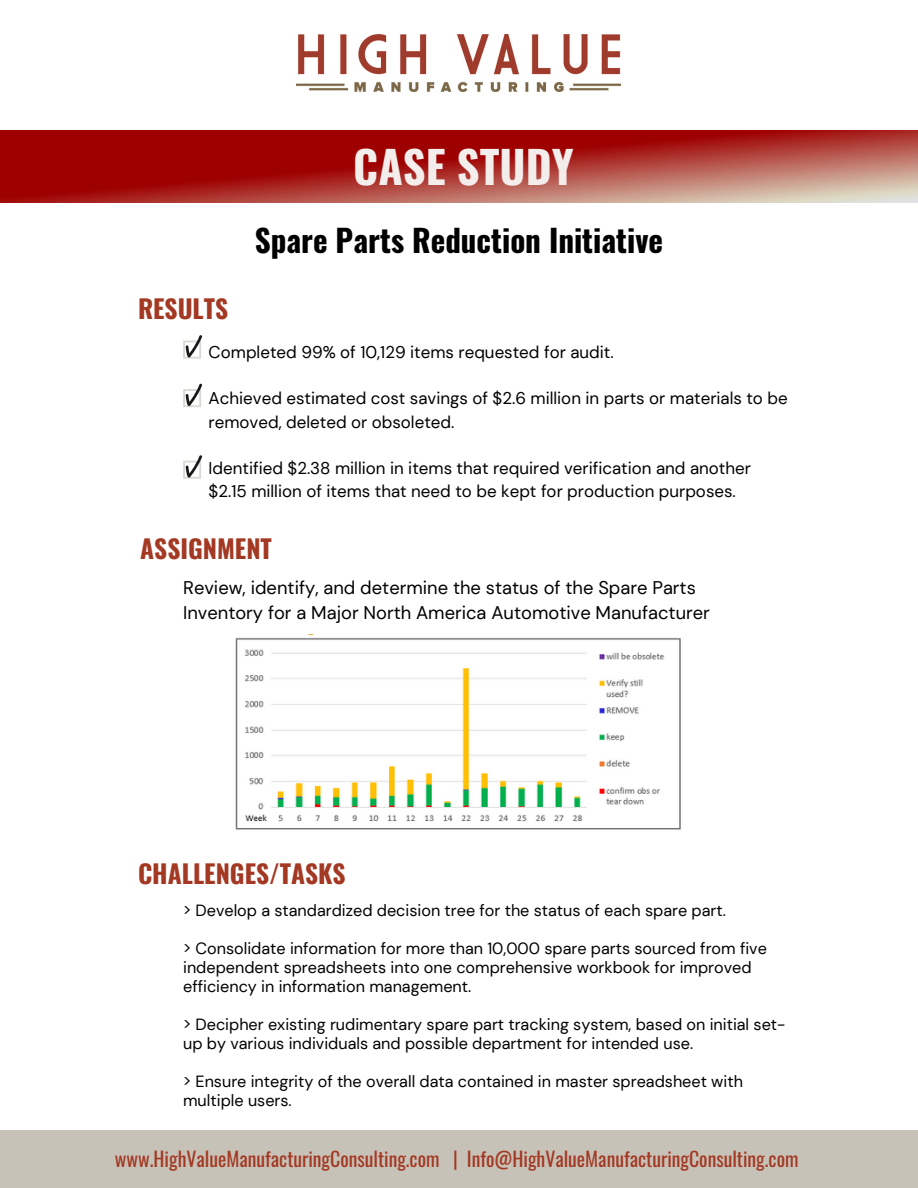
<style>
.page{position:relative;width:918px;height:1188px;background:#fff}
.page>*{position:absolute;margin:0;border:0;box-sizing:border-box;transform-origin:0 0}
.t1{font:700 44.4px "Oswald";color:#f3edec}
.t2{font:700 31.05px "Oswald";color:#000}
.t3{font:700 25.35px "Oswald";color:#a33823}
.t4{font:19.8px "Oswald";color:#a33823}
.t5{font:18.3px/25.3px "DM Sans";color:#000}
.t6{font:16.95px/23.2px "DM Sans";color:#000}
.t7{font:16.2px/19px "DM Sans";color:#000}
</style>
<div class="page">
<svg style="left:183px;top:335px;width:19px;height:24px"></svg>
<img style="left:235px;top:637px;width:446px;height:193px">
<svg style="left:183px;top:384px;width:19px;height:23px"></svg>
<svg style="left:183px;top:455px;width:19px;height:24px"></svg>
<img style="left:0;top:130px;width:918px;height:72px">
<img style="left:297px;top:34px;width:324px;height:58px">
<div style="left:0;top:1131px;width:918px;height:57px;background:#c7c2b7"></div>
<p class="t1" style="left:353px;top:132px;width:222px">CASE STUDY</p>
<p class="t3" style="left:138px;top:289px;width:92px">RESULTS</p>
<p class="t2" style="left:255px;top:216px;width:410px">Spare Parts Reduction Initiative</p>
<p class="t6" style="left:209px;top:340px;width:407px">Completed 99% of 10,129 items requested for audit.</p>
<p class="t6" style="left:209px;top:387px;width:581px">Achieved estimated cost savings of $2.6 million in parts or materials to be removed, deleted or obsoleted.</p>
<p class="t6" style="left:209px;top:457px;width:544px">Identified $2.38 million in items that required verification and another $2.15 million of items that need to be kept for production purposes.</p>
<p class="t3" style="left:140px;top:529px;width:133px">ASSIGNMENT</p>
<p class="t5" style="left:183px;top:575px;width:528px">Review, identify, and determine the status of the Spare Parts<br>Inventory for a Major North America Automotive Manufacturer</p>
<p class="t3" style="left:138px;top:854px;width:209px">CHALLENGES/TASKS</p>
<p class="t7" style="left:183px;top:901px;width:544px">&gt; Develop a standardized decision tree for the status of each spare part.</p>
<p class="t7" style="left:183px;top:939px;width:585px">&gt; Consolidate information for more than 10,000 spare parts sourced from five independent spreadsheets into one comprehensive workbook for improved efficiency in information management.</p>
<p class="t7" style="left:183px;top:1015px;width:604px">&gt; Decipher existing rudimentary spare part tracking system, based on initial set&shy;up by various individuals and possible department for intended use.</p>
<p class="t7" style="left:183px;top:1072px;width:561px">&gt; Ensure integrity of the overall data contained in master spreadsheet with multiple users.</p>
<p class="t4" style="left:115px;top:1143px;width:685px">www.HighValueManufacturingConsulting.com | Info@HighValueManufacturingConsulting.com</p>
</div>
